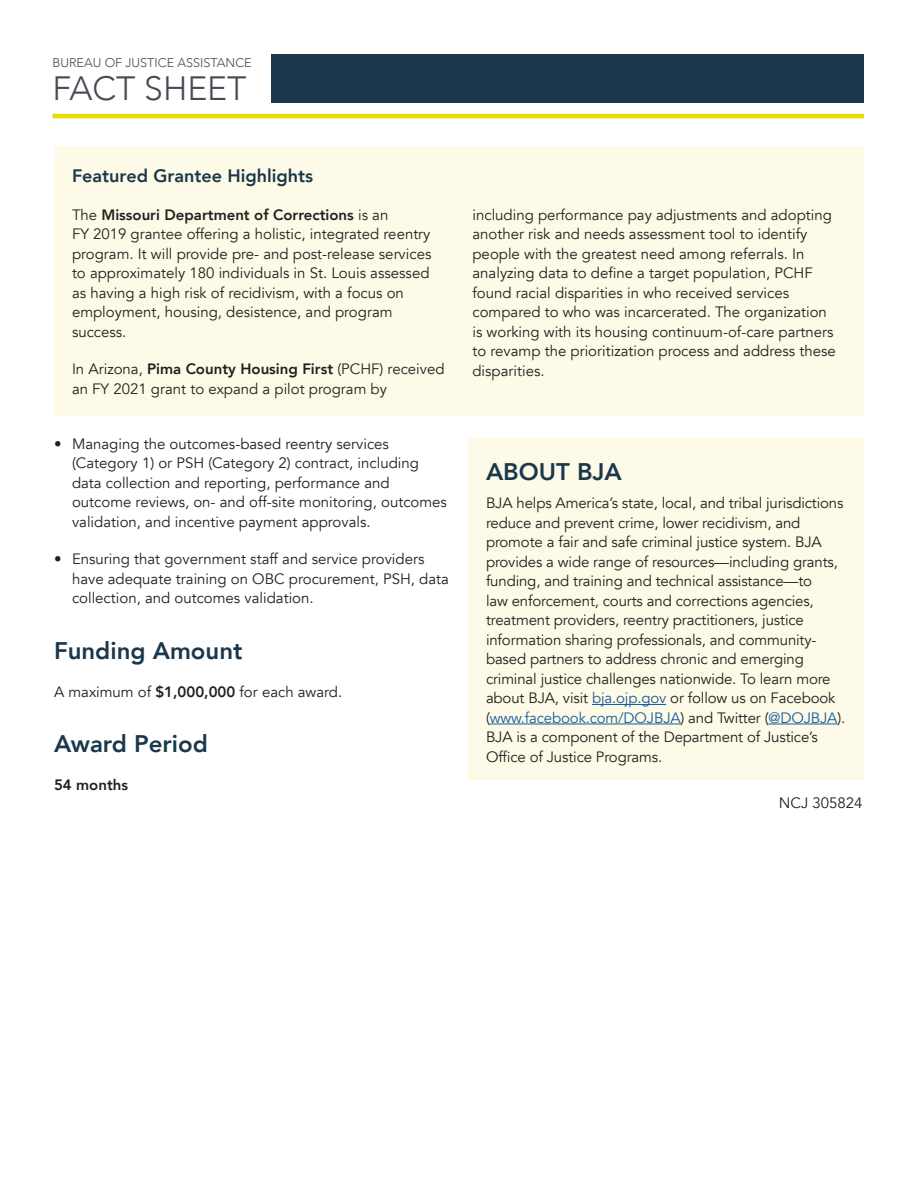
<style>
.page{position:relative;width:918px;height:1188px;background:#fff}
.page>*{position:absolute;margin:0;border:0;box-sizing:border-box;transform-origin:0 0}
.t1{font:300 33.75px "Avenir";color:#464b54}
.L1_Head{font:800 24px "Avenir";color:#1a374b}
.Sidebar_Head{font:800 18px "Avenir";color:#1a374b}
.body_text{font:15px/19.5px "Avenir";color:#231f20}
.body_text-2{font:800 15px "Avenir";color:#231f20}
.t2{font:300 12.6px "Avenir";color:#464b54}
.s1{font-weight:800}
.s2{color:#175d9e}
</style>
<div class="page">
<div style="left:272px;top:54px;width:592px;height:49px;background:#1a374b"></div>
<hr style="left:52px;top:114px;width:812px;height:4px;background:#edda01">
<div style="left:468px;top:438px;width:396px;height:342px;background:#fdfae7"></div>
<hr style="left:592px;top:704px;width:74px;height:1px;background:#175d9e">
<hr style="left:490px;top:724px;width:191px;height:1px;background:#175d9e">
<hr style="left:769px;top:724px;width:68px;height:1px;background:#175d9e">
<div style="left:54px;top:146px;width:810px;height:270px;background:#fdfae7"></div>
<p class="t2" style="left:52px;top:55px;width:201px">BUREAU OF JUSTICE ASSISTANCE</p>
<h1 class="t1" style="left:52px;top:69px;width:196px">FACT SHEET</h1>
<p class="Sidebar_Head" style="left:72px;top:162px;width:243px">Featured Grantee Highlights</p>
<p class="body_text" style="left:72px;top:205px;width:361px">The <span class="s1">Missouri Department of Corrections</span> is an<br>FY 2019 grantee offering a holistic, integrated reentry program. It will provide pre- and post-release services to approximately 180 individuals in St. Louis assessed as having a high risk of recidivism, with a focus on employment, housing, desistence, and program success.</p>
<p class="body_text" style="left:72px;top:360px;width:374px">In Arizona, <span class="s1">Pima County Housing First</span> (PCHF) received an FY 2021 grant to expand a pilot program by</p>
<p class="body_text" style="left:72px;top:434px;width:377px;text-indent:-18px">• Managing the outcomes-based reentry services (Category 1) or PSH (Category 2) contract, including data collection and reporting, performance and outcome reviews, on- and off-site monitoring, outcomes validation, and incentive payment approvals.</p>
<p class="body_text" style="left:72px;top:550px;width:378px;text-indent:-18px">• Ensuring that government staff and service providers have adequate training on OBC procurement, PSH, data collection, and outcomes validation.</p>
<p class="L1_Head" style="left:54px;top:632px;width:190px">Funding Amount</p>
<p class="body_text" style="left:54px;top:682px;width:290px">A maximum of <span class="s1">$1,000,000</span> for each award.</p>
<p class="L1_Head" style="left:54px;top:725px;width:155px">Award Period</p>
<p class="body_text-2" style="left:54px;top:773px;width:76px">54 months</p>
<p class="body_text" style="left:472px;top:205px;width:365px">including performance pay adjustments and adopting another risk and needs assessment tool to identify people with the greatest need among referrals. In analyzing data to define a target population, PCHF found racial disparities in who received services compared to who was incarcerated. The organization is working with its housing continuum-of-care partners to revamp the prioritization process and address these disparities.</p>
<p class="L1_Head" style="left:486px;top:453px;width:137px">ABOUT BJA</p>
<p class="body_text" style="left:486px;top:494px;width:361px">BJA helps America’s state, local, and tribal jurisdictions reduce and prevent crime, lower recidivism, and promote a fair and safe criminal justice system. BJA provides a wide range of resources—including grants, funding, and training and technical assistance—to<br>law enforcement, courts and corrections agencies, treatment providers, reentry practitioners, justice information sharing professionals, and community&shy;based partners to address chronic and emerging criminal justice challenges nationwide. To learn more about BJA, visit <span class="s2">bja.ojp.gov</span> or follow us on Facebook (<span class="s2">www.facebook.com/DOJBJA</span>) and Twitter (<span class="s2">@DOJBJA</span>).<br>BJA is a component of the Department of Justice’s Office of Justice Programs.</p>
<p class="body_text" style="left:779px;top:794px;width:85px">NCJ 305824</p>
</div>
